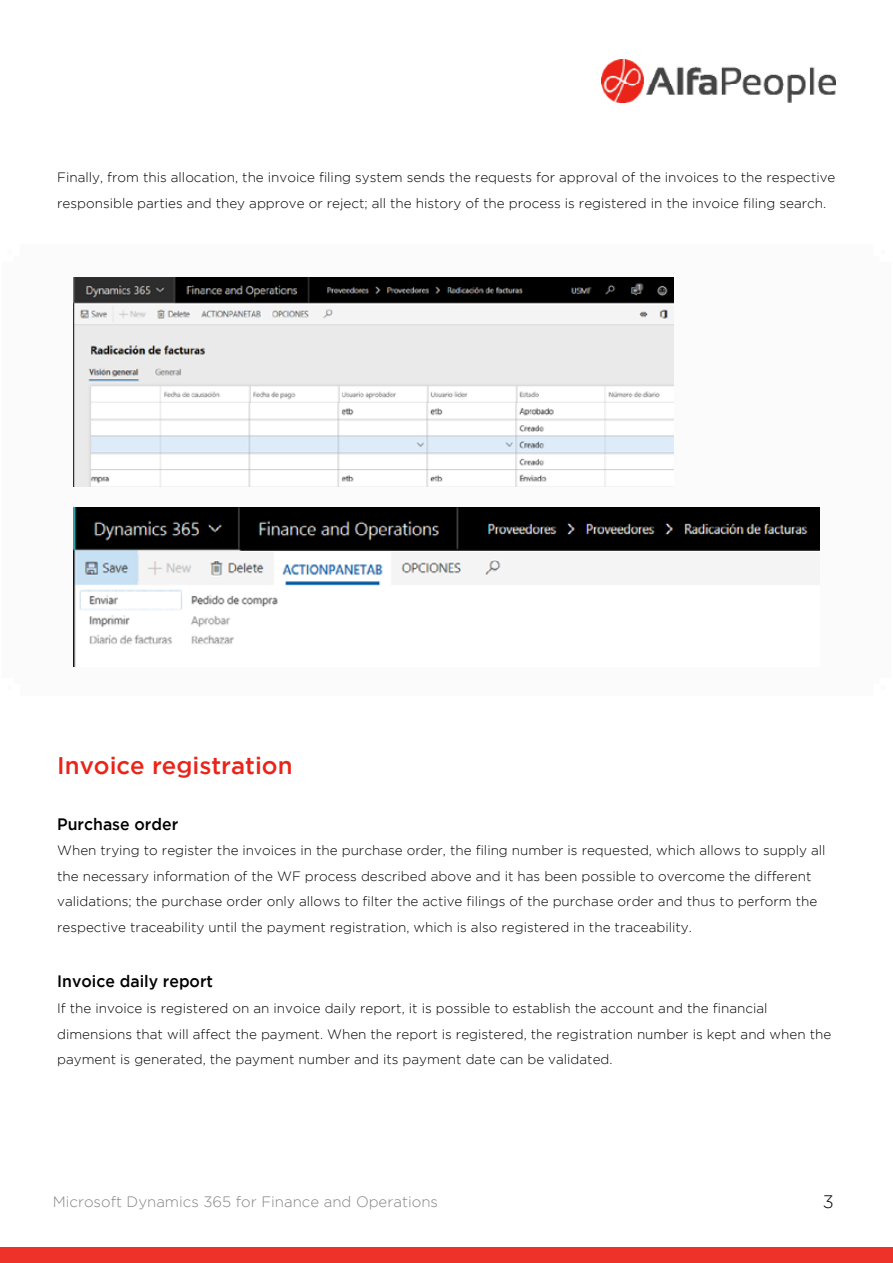
<style>
.page{position:relative;width:893px;height:1263px;background:#fff}
.page>*{position:absolute;margin:0;border:0;box-sizing:border-box;transform-origin:0 0}
.t1{font:500 24px "Gotham";color:#ea2419}
.t2{font:300 18px "Gotham";color:#000}
.t3{font:500 16.5px "Gotham";color:#000;scale:.96 1}
.t4{font:300 15px "Gotham";color:#858585}
.t5{font:300 13.5px/25.5px "Gotham";color:#000}
</style>
<div class="page">
<div style="left:0;top:1247px;width:893px;height:16px;background:#ee3129"></div>
<img style="left:602px;top:59px;width:233px;height:43px">
<img style="left:73px;top:277px;width:601px;height:210px">
<img style="left:73px;top:507px;width:747px;height:159px">
<p class="t5" style="left:57px;top:164px;width:780px">Finally, from this allocation, the invoice filing system sends the requests for approval of the invoices to the respective responsible parties and they approve or reject; all the history of the process is registered in the invoice filing search.</p>
<h1 class="t1" style="left:57px;top:752px;width:237px">Invoice registration</h1>
<p class="t3" style="left:57px;top:815px;width:128px">Purchase order</p>
<p class="t5" style="left:57px;top:838px;width:770px">When trying to register the invoices in the purchase order, the filing number is requested, which allows to supply all the necessary information of the WF process described above and it has been possible to overcome the different validations; the purchase order only allows to filter the active filings of the purchase order and thus to perform the respective traceability until the payment registration, which is also registered in the traceability.</p>
<p class="t3" style="left:57px;top:972px;width:164px">Invoice daily report</p>
<p class="t5" style="left:57px;top:995px;width:776px">If the invoice is registered on an invoice daily report, it is possible to establish the account and the financial dimensions that will affect the payment. When the report is registered, the registration number is kept and when the payment is generated, the payment number and its payment date can be validated.</p>
<p class="t4" style="left:53px;top:1193px;width:387px">Microsoft Dynamics 365 for Finance and Operations</p>
<h2 class="t2" style="left:823px;top:1192px;width:12px">3</h2>
</div>
